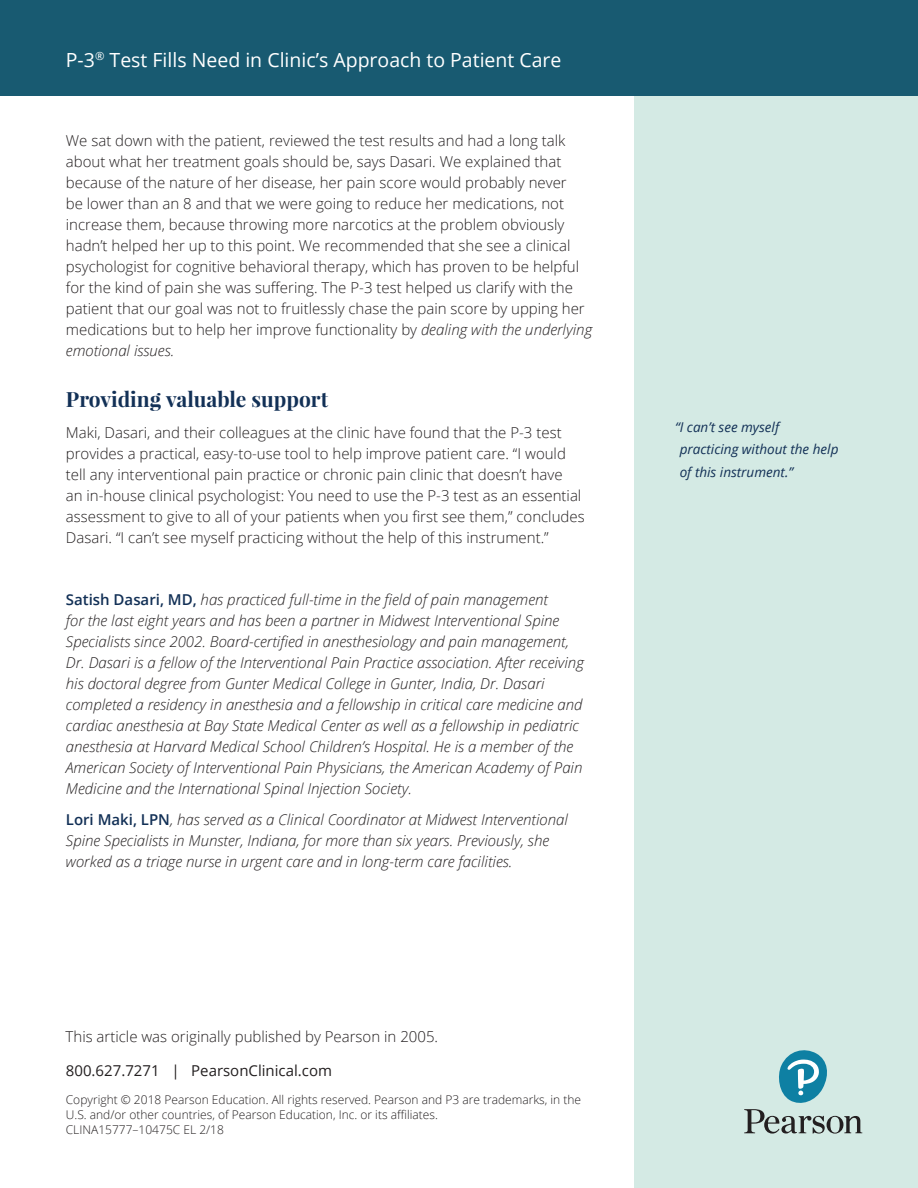
<style>
.page{position:relative;width:918px;height:1188px;background:#fff}
.page>*{position:absolute;margin:0;border:0;box-sizing:border-box;transform-origin:0 0}
.t1{font:700 21px "Playfair Display";color:#123056}
.t2{font:19.5px "Open Sans";color:#fff}
.t3{font:300 15px/21px "Open Sans";color:#231f20}
.t4{font:italic 300 15px/21px "Open Sans";color:#231f20}
.t5{font:15px "Open Sans";color:#231f20}
.t6{font:italic 13.5px/22.5px "Open Sans";color:#123056}
.t7{font:300 12px/15px "Open Sans";color:#231f20}
.s1{font-style:italic}
.s2{font-weight:600;font-style:normal;color:#123056}
</style>
<div class="page">
<div style="left:634px;top:0;width:284px;height:1188px;background:#d4eae4"></div>
<div style="left:0;top:0;width:918px;height:95px;background:#185a71"></div>
<svg style="left:744px;top:1050px;width:118px;height:84px"></svg>
<h2 class="t2" style="left:66px;top:46px;width:497px">P-3<sup>®</sup> Test Fills Need in Clinic’s Approach to Patient Care</h2>
<p class="t3" style="left:66px;top:130px;width:528px">We sat down with the patient, reviewed the test results and had a long talk about what her treatment goals should be, says Dasari. We explained that because of the nature of her disease, her pain score would probably never<br>be lower than an 8 and that we were going to reduce her medications, not increase them, because throwing more narcotics at the problem obviously hadn’t helped her up to this point. We recommended that she see a clinical psychologist for cognitive behavioral therapy, which has proven to be helpful for the kind of pain she was suffering. The P-3 test helped us clarify with the patient that our goal was not to fruitlessly chase the pain score by upping her medications but to help her improve functionality by <span class="s1">dealing with the underlying emotional issues.</span></p>
<h1 class="t1" style="left:66px;top:386px;width:264px">Providing valuable support</h1>
<p class="t3" style="left:66px;top:422px;width:520px">Maki, Dasari, and their colleagues at the clinic have found that the P-3 test provides a practical, easy-to-use tool to help improve patient care. “I would tell any interventional pain practice or chronic pain clinic that doesn’t have<br>an in-house clinical psychologist: You need to use the P-3 test as an essential assessment to give to all of your patients when you first see them,” concludes Dasari. “I can’t see myself practicing without the help of this instrument.”</p>
<p class="t4" style="left:66px;top:588px;width:520px"><span class="s2">Satish Dasari, MD,</span> has practiced full-time in the field of pain management<br>for the last eight years and has been a partner in Midwest Interventional Spine Specialists since 2002. Board-certified in anesthesiology and pain management, Dr. Dasari is a fellow of the Interventional Pain Practice association. After receiving his doctoral degree from Gunter Medical College in Gunter, India, Dr. Dasari completed a residency in anesthesia and a fellowship in critical care medicine and cardiac anesthesia at Bay State Medical Center as well as a fellowship in pediatric anesthesia at Harvard Medical School Children’s Hospital. He is a member of the American Society of Interventional Pain Physicians, the American Academy of Pain Medicine and the International Spinal Injection Society.</p>
<p class="t4" style="left:66px;top:808px;width:504px"><span class="s2">Lori Maki, LPN</span>, has served as a Clinical Coordinator at Midwest Interventional<br>Spine Specialists in Munster, Indiana, for more than six years. Previously, she worked as a triage nurse in urgent care and in long-term care facilities.</p>
<p class="t3" style="left:66px;top:1026px;width:374px">This article was originally published by Pearson in 2005.</p>
<p class="t5" style="left:66px;top:1060px;width:268px">800.627.7271 | PearsonClinical.com</p>
<p class="t7" style="left:66px;top:1092px;width:517px">Copyright © 2018 Pearson Education. All rights reserved. Pearson and P3 are trademarks, in the<br>U.S. and/or other countries, of Pearson Education, Inc. or its affiliates.<br>CLINA15777–10475C EL 2/18</p>
<p class="t6" style="left:680px;top:415px;width:160px;text-indent:-5px">“I can’t see myself practicing without the help of this instrument.”</p>
</div>
